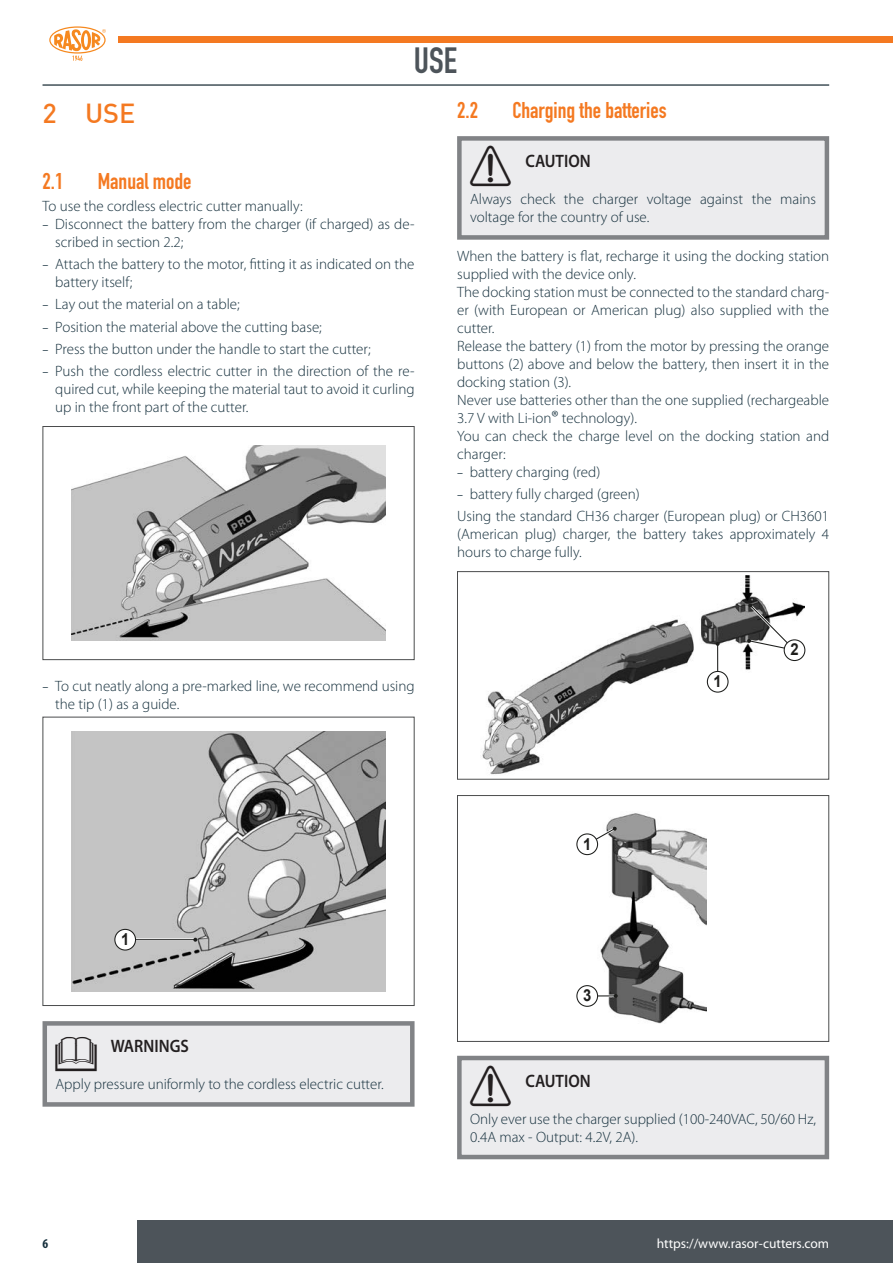
<style>
.page{position:relative;width:893px;height:1263px;background:#fff}
.page>*{position:absolute;margin:0;border:0;box-sizing:border-box;transform-origin:0 0}
.t1{font:40.5px "KLINDEX Simboli";color:#231f20}
.t2{font:700 36px "DIN Condensed";color:#4d545a}
.t3{font:500 27px "DIN";color:#f47921}
.t4{font:700 22.5px "DIN Condensed";color:#f47921}
.t5{font:600 18px "Myriad Pro";color:#231f20;scale:.9 1}
.t6{font:700 16.5px "Arial";color:#1e1e1c;scale:.9 1}
.t7{font:300 15px/18px "Myriad Pro";color:#16303d}
.t8{font:13.5px "Myriad Pro";color:#fff}
.t9{font:700 condensed 13.5px "Myriad Pro";color:#16303d}
.s1{font-family:"Avenir Next";font-weight:400}
.s2{font-size:18px}
</style>
<div class="page">
<div style="left:138px;top:1220px;width:755px;height:43px;background:#4d545a"></div>
<div style="left:118px;top:36px;width:775px;height:7px;background:#f47921"></div>
<hr style="left:43px;top:84px;width:786px;height:2px;background:#425159">
<svg style="left:49px;top:26px;width:57px;height:35px"></svg>
<div style="left:43px;top:426px;width:372px;height:234px;border:1px solid #4b4c4d"></div>
<img style="left:71px;top:445px;width:315px;height:196px">
<div style="left:43px;top:717px;width:372px;height:289px;border:1px solid #4b4c4d"></div>
<img style="left:71px;top:732px;width:315px;height:259px">
<hr style="left:125px;top:938px;width:70px;height:3px;background:#fff">
<hr style="left:125px;top:939px;width:70px;height:1px;background:#1d1e1c">
<svg style="left:193px;top:938px;width:4px;height:4px"></svg>
<div style="left:115px;top:929px;width:21px;height:21px;background:#fff;border-radius:50%"></div>
<div style="left:114px;top:929px;width:22px;height:21px;border:1px solid #1d1e1c;border-radius:50%"></div>
<div style="left:45px;top:1023px;width:367px;height:81px;background:#ececee"></div>
<div style="left:43px;top:1021px;width:372px;height:86px;border:4px solid #818386"></div>
<div style="left:459px;top:138px;width:368px;height:99px;background:#ececee"></div>
<div style="left:457px;top:136px;width:372px;height:104px;border:4px solid #818386"></div>
<div style="left:457px;top:571px;width:372px;height:209px;border:1px solid #4b4c4d"></div>
<img style="left:482px;top:575px;width:323px;height:200px">
<svg style="left:746px;top:602px;width:52px;height:52px"></svg>
<div style="left:784px;top:640px;width:21px;height:20px;background:#fff;border-radius:50%"></div>
<div style="left:784px;top:639px;width:21px;height:22px;border:1px solid #1d1e1c;border-radius:50%"></div>
<hr style="left:716px;top:644px;width:3px;height:38px;background:#fff">
<hr style="left:717px;top:644px;width:1px;height:38px;background:#1d1e1c">
<svg style="left:716px;top:642px;width:4px;height:4px"></svg>
<div style="left:707px;top:671px;width:21px;height:21px;background:#fff;border-radius:50%"></div>
<div style="left:707px;top:671px;width:22px;height:22px;border:1px solid #1d1e1c;border-radius:50%"></div>
<div style="left:457px;top:795px;width:372px;height:247px;border:1px solid #4b4c4d"></div>
<img style="left:600px;top:813px;width:106px;height:211px">
<svg style="left:598px;top:994px;width:20px;height:4px"></svg>
<div style="left:576px;top:985px;width:22px;height:22px;border:1px solid #1d1e1c;border-radius:50%"></div>
<svg style="left:590px;top:825px;width:28px;height:23px"></svg>
<div style="left:577px;top:834px;width:21px;height:21px;background:#fff;border-radius:50%"></div>
<div style="left:576px;top:833px;width:22px;height:22px;border:1px solid #1d1e1c;border-radius:50%"></div>
<div style="left:459px;top:1058px;width:368px;height:99px;background:#ececee"></div>
<div style="left:457px;top:1056px;width:372px;height:103px;border:4px solid #818386"></div>
<h2 class="t2" style="left:414px;top:36px;width:45px">USE</h2>
<h3 class="t3" style="left:43px;top:96px;width:94px">2 USE</h3>
<h3 class="t4" style="left:43px;top:166px;width:22px">2.1</h3>
<h3 class="t4" style="left:98px;top:166px;width:95px">Manual mode</h3>
<p class="t7" style="left:43px;top:197px;width:262px">To use the cordless electric cutter manually:</p>
<p class="t7" style="left:55px;top:215px;width:361px;text-indent:-13px"><span class="s1">–</span> Disconnect the battery from the charger (if charged) as de&shy;scribed in section 2.2;</p>
<p class="t7" style="left:55px;top:255px;width:361px;text-indent:-13px"><span class="s1">–</span> Attach the battery to the motor, fitting it as indicated on the battery itself;</p>
<p class="t7" style="left:43px;top:296px;width:199px"><span class="s1">–</span> Lay out the material on a table;</p>
<p class="t7" style="left:43px;top:318px;width:281px"><span class="s1">–</span> Position the material above the cutting base;</p>
<p class="t7" style="left:43px;top:340px;width:330px"><span class="s1">–</span> Press the button under the handle to start the cutter;</p>
<p class="t7" style="left:55px;top:362px;width:361px;text-align:justify;text-indent:-13px"><span class="s1">–</span> Push the cordless electric cutter in the direction of the re&shy;quired cut, while keeping the material taut to avoid it curling up in the front part of the cutter.</p>
<p class="t7" style="left:55px;top:677px;width:361px;text-indent:-13px"><span class="s1">–</span> To cut neatly along a pre-marked line, we recommend using the tip (1) as a guide.</p>
<h3 class="t4" style="left:457px;top:95px;width:22px">2.2</h3>
<h3 class="t4" style="left:512px;top:95px;width:156px">Charging the batteries</h3>
<h1 class="t1" style="left:470px;top:146px;width:42px">a</h1>
<p class="t5" style="left:525px;top:151px;width:74px">CAUTION</p>
<p class="t7" style="left:470px;top:191px;width:347px">Always check the charger voltage against the mains voltage for the country of use.</p>
<p class="t7" style="left:457px;top:247px;width:374px">When the battery is flat, recharge it using the docking station supplied with the device only.<br>The docking station must be connected to the standard charg&shy;er (with European or American plug) also supplied with the cutter.<br>Release the battery (1) from the motor by pressing the orange buttons (2) above and below the battery, then insert it in the docking station (3).<br>Never use batteries other than the one supplied (rechargeable 3.7 V with Li-ion<span class="s2">®</span> technology).<br>You can check the charge level on the docking station and charger:</p>
<p class="t7" style="left:457px;top:463px;width:145px"><span class="s1">–</span> battery charging (red)</p>
<p class="t7" style="left:457px;top:483px;width:374px;line-height:22.2px"><span class="s1">–</span> battery fully charged (green)<br>Using the standard CH36 charger (European plug) or CH3601</p>
<p class="t7" style="left:457px;top:525px;width:374px">(American plug) charger, the battery takes approximately 4 hours to charge fully.</p>
<p class="t6" style="left:714px;top:670px;width:11px">1</p>
<p class="t6" style="left:790px;top:639px;width:11px">2</p>
<p class="t6" style="left:121px;top:928px;width:11px">1</p>
<h1 class="t1" style="left:56px;top:1030px;width:43px">l</h1>
<p class="t5" style="left:111px;top:1036px;width:88px">WARNINGS</p>
<p class="t7" style="left:56px;top:1076px;width:330px">Apply pressure uniformly to the cordless electric cutter.</p>
<p class="t6" style="left:583px;top:833px;width:11px">1</p>
<p class="t6" style="left:583px;top:984px;width:11px">3</p>
<h1 class="t1" style="left:470px;top:1065px;width:42px">a</h1>
<p class="t5" style="left:525px;top:1070px;width:74px">CAUTION</p>
<p class="t7" style="left:470px;top:1110px;width:348px">Only ever use the charger supplied (100-240VAC, 50/60 Hz,<br>0.4A max - Output: 4.2V, 2A).</p>
<p class="t9" style="left:43px;top:1236px;width:7px">6</p>
<p class="t8" style="left:657px;top:1236px;width:174px">https://www.rasor-cutters.com</p>
</div>
